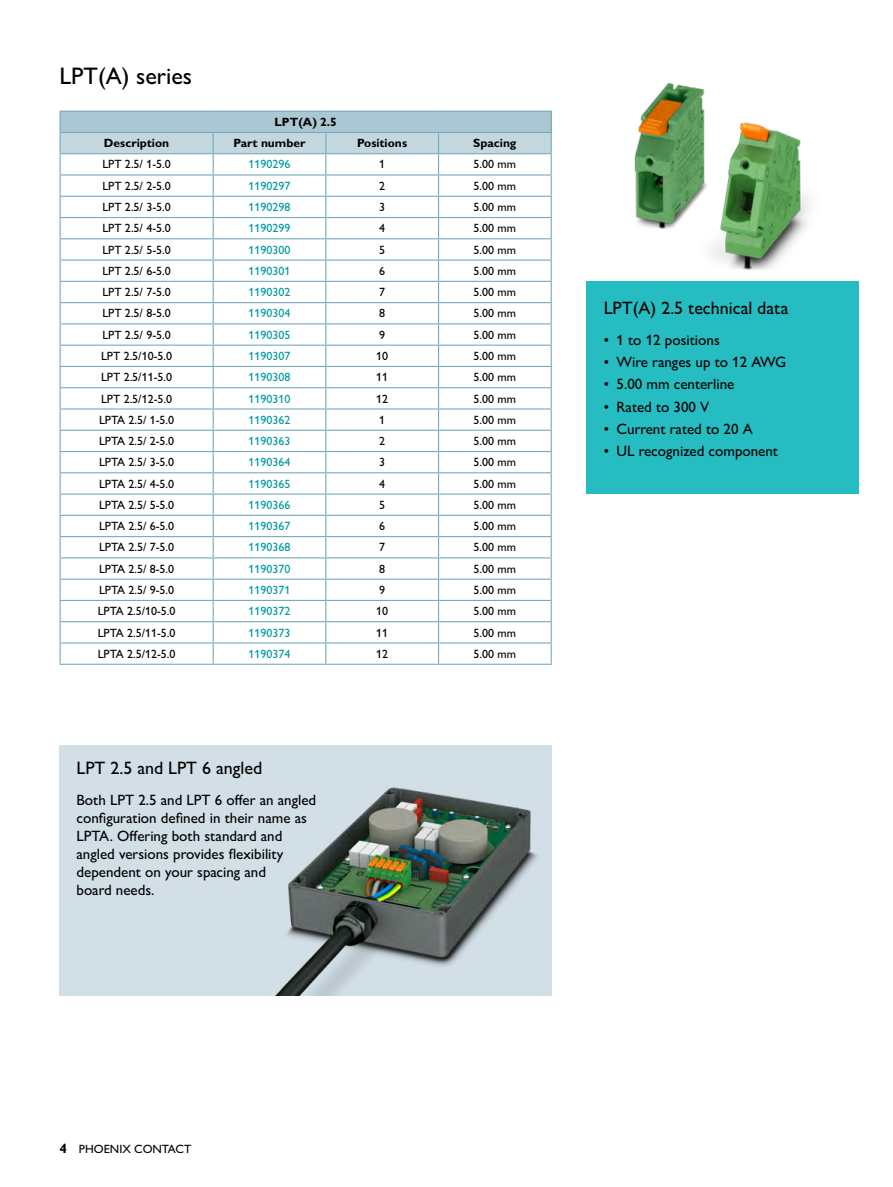
<style>
.page{position:relative;width:893px;height:1187px;background:#fff}
.page>*{position:absolute;margin:0;border:0;box-sizing:border-box;transform-origin:0 0}
.t1{font:24px "Px C Gill Alt One";color:#000}
.t2{font:18px "Px C Gill Alt One";color:#000}
.t3{font:15px/18px "Px C Gill Alt One";color:#000}
.t4{font:12px "Px C Gill Alt One";color:#000}
.t5{font:12px "Px C Gill Alt One";color:#0099a1}
.t6{font:700 12px "Px C Gill Alt One";color:#000}
.s1{font-weight:700;font-size:13.5px}
</style>
<div class="page">
<hr style="left:60px;top:111px;width:153px;height:1px;background:#76abbd">
<hr style="left:213px;top:111px;width:113px;height:1px;background:#76abbd">
<hr style="left:326px;top:111px;width:113px;height:1px;background:#76abbd">
<hr style="left:439px;top:111px;width:113px;height:1px;background:#76abbd">
<svg style="left:60px;top:112px;width:492px;height:551px"></svg>
<hr style="left:60px;top:663px;width:153px;height:1px;background:#76abbd">
<hr style="left:213px;top:663px;width:113px;height:1px;background:#76abbd">
<hr style="left:326px;top:663px;width:113px;height:1px;background:#76abbd">
<hr style="left:439px;top:663px;width:113px;height:1px;background:#76abbd">
<div style="left:587px;top:281px;width:272px;height:212px;background:#25bdc2"></div>
<img style="left:634px;top:83px;width:71px;height:146px">
<img style="left:665px;top:100px;width:145px;height:170px">
<div style="left:60px;top:744px;width:492px;height:251px;background:#d2dfe6"></div>
<img style="left:267px;top:744px;width:285px;height:251px">
<h1 class="t1" style="left:60px;top:62px;width:134px">LPT(A) series</h1>
<p class="t6" style="left:275px;top:114px;width:64px">LPT(A) 2.5</p>
<p class="t6" style="left:104px;top:136px;width:67px">Description</p>
<p class="t6" style="left:233px;top:136px;width:74px">Part number</p>
<p class="t6" style="left:357px;top:136px;width:51px">Positions</p>
<p class="t6" style="left:473px;top:136px;width:45px">Spacing</p>
<p class="t4" style="left:102px;top:157px;width:70px">LPT 2.5/ 1-5.0</p>
<p class="t5" style="left:248px;top:157px;width:43px">1190296</p>
<p class="t4" style="left:379px;top:157px;width:7px">1</p>
<p class="t4" style="left:474px;top:157px;width:44px">5.00 mm</p>
<p class="t4" style="left:102px;top:178px;width:70px">LPT 2.5/ 2-5.0</p>
<p class="t5" style="left:248px;top:178px;width:43px">1190297</p>
<p class="t4" style="left:379px;top:178px;width:7px">2</p>
<p class="t4" style="left:474px;top:178px;width:44px">5.00 mm</p>
<p class="t4" style="left:102px;top:200px;width:70px">LPT 2.5/ 3-5.0</p>
<p class="t5" style="left:248px;top:200px;width:43px">1190298</p>
<p class="t4" style="left:379px;top:200px;width:7px">3</p>
<p class="t4" style="left:474px;top:200px;width:44px">5.00 mm</p>
<p class="t4" style="left:102px;top:221px;width:70px">LPT 2.5/ 4-5.0</p>
<p class="t5" style="left:248px;top:221px;width:43px">1190299</p>
<p class="t4" style="left:379px;top:221px;width:7px">4</p>
<p class="t4" style="left:474px;top:221px;width:44px">5.00 mm</p>
<p class="t4" style="left:102px;top:242px;width:70px">LPT 2.5/ 5-5.0</p>
<p class="t5" style="left:248px;top:242px;width:43px">1190300</p>
<p class="t4" style="left:379px;top:242px;width:7px">5</p>
<p class="t4" style="left:474px;top:242px;width:44px">5.00 mm</p>
<p class="t4" style="left:102px;top:264px;width:70px">LPT 2.5/ 6-5.0</p>
<p class="t5" style="left:248px;top:264px;width:43px">1190301</p>
<p class="t4" style="left:379px;top:264px;width:7px">6</p>
<p class="t4" style="left:474px;top:264px;width:44px">5.00 mm</p>
<p class="t4" style="left:102px;top:285px;width:70px">LPT 2.5/ 7-5.0</p>
<p class="t5" style="left:248px;top:285px;width:43px">1190302</p>
<p class="t4" style="left:379px;top:285px;width:7px">7</p>
<p class="t4" style="left:474px;top:285px;width:44px">5.00 mm</p>
<p class="t4" style="left:102px;top:306px;width:70px">LPT 2.5/ 8-5.0</p>
<p class="t5" style="left:248px;top:306px;width:43px">1190304</p>
<p class="t4" style="left:379px;top:306px;width:7px">8</p>
<p class="t4" style="left:474px;top:306px;width:44px">5.00 mm</p>
<p class="t4" style="left:102px;top:327px;width:70px">LPT 2.5/ 9-5.0</p>
<p class="t5" style="left:248px;top:327px;width:43px">1190305</p>
<p class="t4" style="left:379px;top:327px;width:7px">9</p>
<p class="t4" style="left:474px;top:327px;width:44px">5.00 mm</p>
<p class="t4" style="left:101px;top:349px;width:73px">LPT 2.5/10-5.0</p>
<p class="t5" style="left:248px;top:349px;width:43px">1190307</p>
<p class="t4" style="left:376px;top:349px;width:13px">10</p>
<p class="t4" style="left:474px;top:349px;width:44px">5.00 mm</p>
<p class="t4" style="left:101px;top:370px;width:73px">LPT 2.5/11-5.0</p>
<p class="t5" style="left:248px;top:370px;width:43px">1190308</p>
<p class="t4" style="left:376px;top:370px;width:13px">11</p>
<p class="t4" style="left:474px;top:370px;width:44px">5.00 mm</p>
<p class="t4" style="left:101px;top:391px;width:73px">LPT 2.5/12-5.0</p>
<p class="t5" style="left:248px;top:391px;width:43px">1190310</p>
<p class="t4" style="left:376px;top:391px;width:13px">12</p>
<p class="t4" style="left:474px;top:391px;width:44px">5.00 mm</p>
<p class="t4" style="left:99px;top:412px;width:77px">LPTA 2.5/ 1-5.0</p>
<p class="t5" style="left:248px;top:412px;width:43px">1190362</p>
<p class="t4" style="left:379px;top:412px;width:7px">1</p>
<p class="t4" style="left:474px;top:412px;width:44px">5.00 mm</p>
<p class="t4" style="left:99px;top:434px;width:77px">LPTA 2.5/ 2-5.0</p>
<p class="t5" style="left:248px;top:434px;width:43px">1190363</p>
<p class="t4" style="left:379px;top:434px;width:7px">2</p>
<p class="t4" style="left:474px;top:434px;width:44px">5.00 mm</p>
<p class="t4" style="left:99px;top:455px;width:77px">LPTA 2.5/ 3-5.0</p>
<p class="t5" style="left:248px;top:455px;width:43px">1190364</p>
<p class="t4" style="left:379px;top:455px;width:7px">3</p>
<p class="t4" style="left:474px;top:455px;width:44px">5.00 mm</p>
<p class="t4" style="left:99px;top:476px;width:77px">LPTA 2.5/ 4-5.0</p>
<p class="t5" style="left:248px;top:476px;width:43px">1190365</p>
<p class="t4" style="left:379px;top:476px;width:7px">4</p>
<p class="t4" style="left:474px;top:476px;width:44px">5.00 mm</p>
<p class="t4" style="left:99px;top:497px;width:77px">LPTA 2.5/ 5-5.0</p>
<p class="t5" style="left:248px;top:497px;width:43px">1190366</p>
<p class="t4" style="left:379px;top:497px;width:7px">5</p>
<p class="t4" style="left:474px;top:497px;width:44px">5.00 mm</p>
<p class="t4" style="left:99px;top:519px;width:77px">LPTA 2.5/ 6-5.0</p>
<p class="t5" style="left:248px;top:519px;width:43px">1190367</p>
<p class="t4" style="left:379px;top:519px;width:7px">6</p>
<p class="t4" style="left:474px;top:519px;width:44px">5.00 mm</p>
<p class="t4" style="left:99px;top:540px;width:77px">LPTA 2.5/ 7-5.0</p>
<p class="t5" style="left:248px;top:540px;width:43px">1190368</p>
<p class="t4" style="left:379px;top:540px;width:7px">7</p>
<p class="t4" style="left:474px;top:540px;width:44px">5.00 mm</p>
<p class="t4" style="left:99px;top:561px;width:77px">LPTA 2.5/ 8-5.0</p>
<p class="t5" style="left:248px;top:561px;width:43px">1190370</p>
<p class="t4" style="left:379px;top:561px;width:7px">8</p>
<p class="t4" style="left:474px;top:561px;width:44px">5.00 mm</p>
<p class="t4" style="left:99px;top:582px;width:77px">LPTA 2.5/ 9-5.0</p>
<p class="t5" style="left:248px;top:582px;width:43px">1190371</p>
<p class="t4" style="left:379px;top:582px;width:7px">9</p>
<p class="t4" style="left:474px;top:582px;width:44px">5.00 mm</p>
<p class="t4" style="left:98px;top:604px;width:79px">LPTA 2.5/10-5.0</p>
<p class="t5" style="left:248px;top:604px;width:43px">1190372</p>
<p class="t4" style="left:376px;top:604px;width:13px">10</p>
<p class="t4" style="left:474px;top:604px;width:44px">5.00 mm</p>
<p class="t4" style="left:98px;top:625px;width:79px">LPTA 2.5/11-5.0</p>
<p class="t5" style="left:248px;top:625px;width:43px">1190373</p>
<p class="t4" style="left:376px;top:625px;width:13px">11</p>
<p class="t4" style="left:474px;top:625px;width:44px">5.00 mm</p>
<p class="t4" style="left:98px;top:646px;width:79px">LPTA 2.5/12-5.0</p>
<p class="t5" style="left:248px;top:646px;width:43px">1190374</p>
<p class="t4" style="left:376px;top:646px;width:13px">12</p>
<p class="t4" style="left:474px;top:646px;width:44px">5.00 mm</p>
<h2 class="t2" style="left:77px;top:757px;width:187px">LPT 2.5 and LPT 6 angled</h2>
<p class="t3" style="left:77px;top:790px;width:241px">Both LPT 2.5 and LPT 6 offer an angled configuration defined in their name as<br>LPTA. Offering both standard and angled versions provides flexibility dependent on your spacing and<br>board needs.</p>
<h2 class="t2" style="left:604px;top:297px;width:186px">LPT(A) 2.5 technical data</h2>
<p class="t3" style="left:604px;top:331px;width:117px">• 1 to 12 positions</p>
<p class="t3" style="left:604px;top:353px;width:184px">• Wire ranges up to 12 AWG</p>
<p class="t3" style="left:604px;top:375px;width:132px">• 5.00 mm centerline</p>
<p class="t3" style="left:604px;top:397px;width:107px">• Rated to 300 V</p>
<p class="t3" style="left:604px;top:420px;width:150px">• Current rated to 20 A</p>
<p class="t3" style="left:604px;top:442px;width:176px">• UL recognized component</p>
<p class="t4" style="left:60px;top:1141px;width:133px"><span class="s1">4</span> PHOENIX CONTACT</p>
</div>
